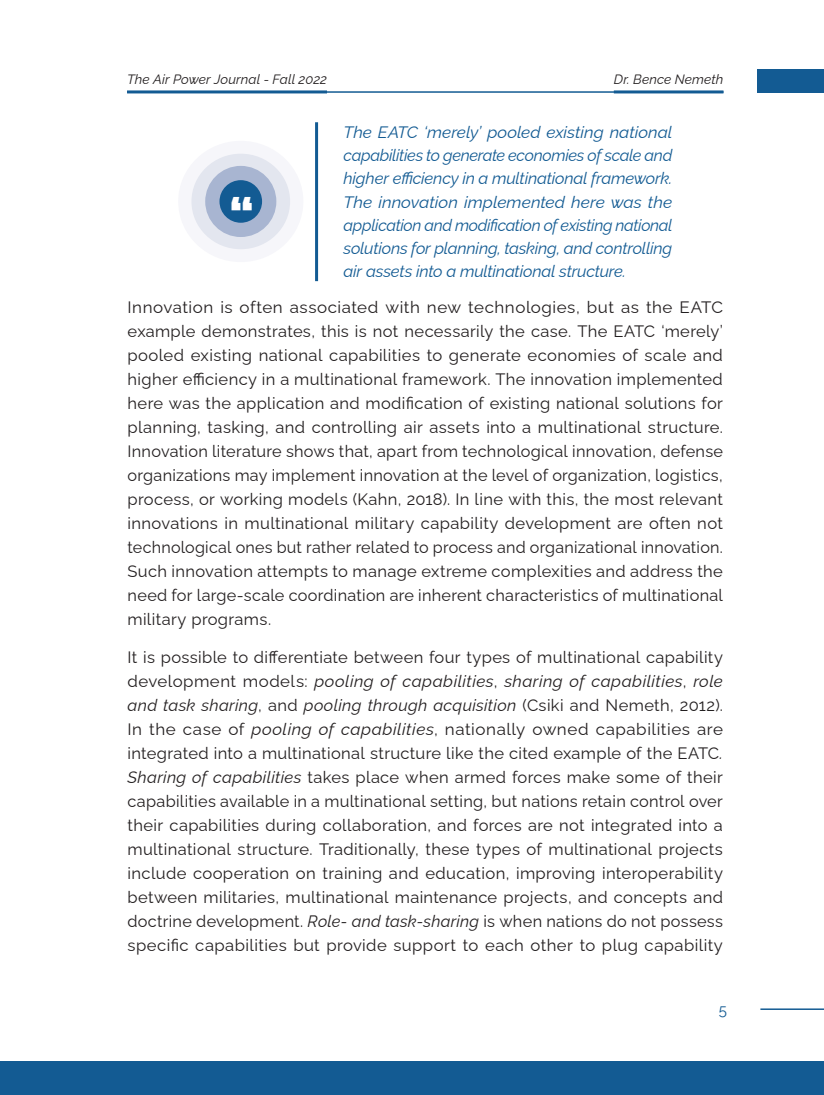
<style>
.page{position:relative;width:824px;height:1095px;background:#fff}
.page>*{position:absolute;margin:0;border:0;box-sizing:border-box;transform-origin:0 0}
.t1{font:900 45px "Raleway";color:#fff}
.t2{font:16.5px/24px "Raleway";letter-spacing:.02em;color:#231f20;text-align:justify}
.t3{font:italic 16.5px/23.2px "Raleway";letter-spacing:-.01em;color:#135b93;text-align:justify}
.t4{font:15px "Raleway";color:#135b93}
.t5{font:italic 13.5px "Raleway";letter-spacing:.005em;color:#231f20}
.s1{font-style:italic}
</style>
<div class="page">
<hr style="left:760px;top:1008px;width:64px;height:2px;background:#135b93">
<div style="left:0;top:1062px;width:824px;height:33px;background:#135b93"></div>
<div style="left:758px;top:69px;width:66px;height:24px;background:#135b93"></div>
<hr style="left:127px;top:91px;width:596px;height:2px;background:#135b93">
<hr style="left:614px;top:90px;width:109px;height:3px;background:#135b93">
<hr style="left:127px;top:90px;width:200px;height:3px;background:#135b93">
<hr style="left:315px;top:122px;width:3px;height:159px;background:#135b93">
<div style="left:178px;top:141px;width:125px;height:121px;background:#f6f6fa;border-radius:50%"></div>
<div style="left:191px;top:154px;width:99px;height:95px;background:#e3e6ef;border-radius:50%"></div>
<div style="left:205px;top:166px;width:71px;height:71px;background:#a8b5d1;border-radius:50%"></div>
<div style="left:219px;top:180px;width:43px;height:43px;background:#135b93;border-radius:50%"></div>
<p class="t5" style="left:127px;top:68px;width:201px">The Air Power Journal - Fall 2022</p>
<p class="t5" style="left:614px;top:68px;width:111px">Dr. Bence Nemeth</p>
<h1 class="t1" style="left:230px;top:178px;width:26px">“</h1>
<p class="t3" style="left:344px;top:118px;width:330px">The EATC ‘merely’ pooled existing national capabilities to generate economies of scale and higher efficiency in a multinational framework.<br>The innovation implemented here was the application and modification of existing national solutions for planning, tasking, and controlling air assets into a multinational structure.</p>
<p class="t2" style="left:128px;top:293px;width:597px">Innovation is often associated with new technologies, but as the EATC example demonstrates, this is not necessarily the case. The EATC ‘merely’ pooled existing national capabilities to generate economies of scale and higher efficiency in a multinational framework. The innovation implemented here was the application and modification of existing national solutions for planning, tasking, and controlling air assets into a multinational structure.<br>Innovation literature shows that, apart from technological innovation, defense organizations may implement innovation at the level of organization, logistics, process, or working models (Kahn, 2018). In line with this, the most relevant innovations in multinational military capability development are often not technological ones but rather related to process and organizational innovation.<br>Such innovation attempts to manage extreme complexities and address the need for large-scale coordination are inherent characteristics of multinational military programs.</p>
<p class="t2" style="left:128px;top:643px;width:597px">It is possible to differentiate between four types of multinational capability development models: <span class="s1">pooling of capabilities</span>, <span class="s1">sharing of capabilities</span>, <span class="s1">role and task sharing</span>, and <span class="s1">pooling through acquisition</span> (Csiki and Nemeth, 2012).<br>In the case of <span class="s1">pooling of capabilities</span>, nationally owned capabilities are integrated into a multinational structure like the cited example of the EATC<span class="s1">.<br>Sharing of capabilities</span> takes place when armed forces make some of their capabilities available in a multinational setting, but nations retain control over their capabilities during collaboration, and forces are not integrated into a multinational structure. Traditionally, these types of multinational projects include cooperation on training and education, improving interoperability between militaries, multinational maintenance projects, and concepts and doctrine development. <span class="s1">Role- and task-sharing</span> is when nations do not possess specific capabilities but provide support to each other to plug capability</p>
<p class="t4" style="left:719px;top:997px;width:10px">5</p>
</div>
